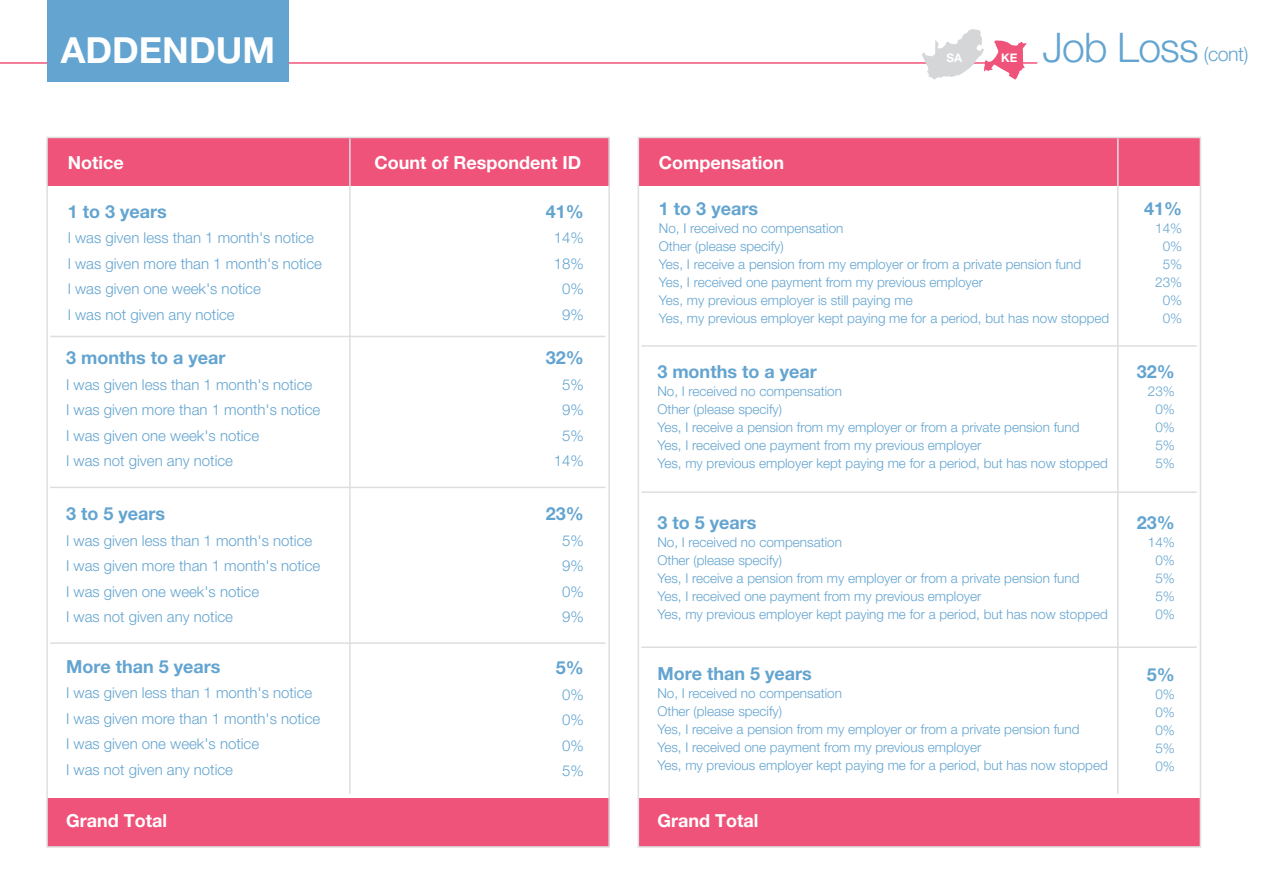
<style>
.page{position:relative;width:1263px;height:893px;background:#fff}
.page>*{position:absolute;margin:0;border:0;box-sizing:border-box;transform-origin:0 0}
.t1{font:300 40.8px "Helvetica Neue LT Pro";letter-spacing:-.02em;color:#63a4d0}
.t2{font:700 36px "Helvetica Neue LT Pro";color:#fff}
.t3{font:700 18px "Helvetica Neue LT Pro";color:#63a4d0}
.t4{font:700 18px "Helvetica Neue LT Pro";color:#fff}
.t5{font:300 15px/25.5px "Helvetica Neue LT Pro";color:#63a4d0}
.t6{font:300 13.5px/18px "Helvetica Neue LT Pro";color:#63a4d0}
.t7{font:700 11.85px "Helvetica Neue LT Pro";color:#fff}
.s1{font-size:19.5px}
</style>
<div class="page">
<div style="left:47px;top:137px;width:562px;height:49px;background:#f05379"></div>
<div style="left:47px;top:799px;width:562px;height:48px;background:#f05379"></div>
<hr style="left:349px;top:138px;width:2px;height:656px;background:#dddee0">
<hr style="left:50px;top:336px;width:555px;height:1px;background:#dddee0">
<hr style="left:50px;top:487px;width:555px;height:1px;background:#dddee0">
<hr style="left:50px;top:642px;width:555px;height:2px;background:#dddee0">
<div style="left:638px;top:137px;width:562px;height:49px;background:#f05379"></div>
<div style="left:638px;top:799px;width:562px;height:48px;background:#f05379"></div>
<hr style="left:1117px;top:138px;width:1px;height:656px;background:#dddee0">
<hr style="left:641px;top:345px;width:556px;height:2px;background:#dddee0">
<hr style="left:641px;top:491px;width:556px;height:2px;background:#dddee0">
<hr style="left:641px;top:646px;width:556px;height:2px;background:#dddee0">
<hr style="left:0;top:62px;width:1037px;height:2px;background:#f05379">
<div style="left:47px;top:0;width:242px;height:81px;background:#63a4d0"></div>
<svg style="left:922px;top:29px;width:104px;height:51px"></svg>
<h2 class="t2" style="left:61px;top:27px;width:216px">ADDENDUM</h2>
<h3 class="t4" style="left:68px;top:151px;width:57px">Notice</h3>
<h3 class="t3" style="left:68px;top:200px;width:101px">1 to 3 years</h3>
<p class="t5" style="left:68px;top:225px;width:256px">I was given less than 1 month's notice<br>I was given more than 1 month's notice<br>I was given one week's notice<br>I was not given any notice</p>
<h3 class="t3" style="left:66px;top:347px;width:161px">3 months to a year</h3>
<p class="t5" style="left:66px;top:371px;width:256px">I was given less than 1 month's notice<br>I was given more than 1 month's notice<br>I was given one week's notice<br>I was not given any notice</p>
<h3 class="t3" style="left:66px;top:502px;width:101px">3 to 5 years</h3>
<p class="t5" style="left:66px;top:527px;width:256px">I was given less than 1 month's notice<br>I was given more than 1 month's notice<br>I was given one week's notice<br>I was not given any notice</p>
<h3 class="t3" style="left:66px;top:655px;width:156px">More than 5 years</h3>
<p class="t5" style="left:66px;top:680px;width:256px">I was given less than 1 month's notice<br>I was given more than 1 month's notice<br>I was given one week's notice<br>I was not given any notice</p>
<h3 class="t4" style="left:66px;top:809px;width:102px">Grand Total</h3>
<h3 class="t4" style="left:375px;top:151px;width:208px">Count of Respondent ID</h3>
<h3 class="t3" style="left:546px;top:200px;width:40px">41%</h3>
<p class="t5" style="left:554px;top:225px;width:32px;text-align:center">14%<br>18%<br>0%<br>9%</p>
<h3 class="t3" style="left:546px;top:347px;width:40px">32%</h3>
<p class="t5" style="left:554px;top:371px;width:32px;text-align:center">5%<br>9%<br>5%<br>14%</p>
<h3 class="t3" style="left:546px;top:502px;width:40px">23%</h3>
<p class="t5" style="left:562px;top:527px;width:23px;text-align:justify">5% 9% 0% 9%</p>
<h3 class="t3" style="left:556px;top:657px;width:30px">5%</h3>
<p class="t5" style="left:562px;top:682px;width:23px;text-align:justify">0% 0% 0% 5%</p>
<p class="t7" style="left:946px;top:50px;width:17px">SA</p>
<p class="t7" style="left:1001px;top:50px;width:18px">KE</p>
<h1 class="t1" style="left:1042px;top:23px;width:207px">Job Loss <span class="s1">(cont)</span></h1>
<h3 class="t4" style="left:659px;top:151px;width:127px">Compensation</h3>
<h3 class="t3" style="left:659px;top:197px;width:101px">1 to 3 years</h3>
<p class="t6" style="left:659px;top:219px;width:452px">No, I received no compensation<br>Other (please specify)<br>Yes, I receive a pension from my employer or from a private pension fund<br>Yes, I received one payment from my previous employer<br>Yes, my previous employer is still paying me<br>Yes, my previous employer kept paying me for a period, but has now stopped</p>
<h3 class="t3" style="left:657px;top:360px;width:161px">3 months to a year</h3>
<p class="t6" style="left:657px;top:382px;width:452px">No, I received no compensation<br>Other (please specify)<br>Yes, I receive a pension from my employer or from a private pension fund<br>Yes, I received one payment from my previous employer<br>Yes, my previous employer kept paying me for a period, but has now stopped</p>
<h3 class="t3" style="left:657px;top:511px;width:101px">3 to 5 years</h3>
<p class="t6" style="left:657px;top:533px;width:452px">No, I received no compensation<br>Other (please specify)<br>Yes, I receive a pension from my employer or from a private pension fund<br>Yes, I received one payment from my previous employer<br>Yes, my previous employer kept paying me for a period, but has now stopped</p>
<h3 class="t3" style="left:657px;top:662px;width:156px">More than 5 years</h3>
<p class="t6" style="left:657px;top:683px;width:452px">No, I received no compensation<br>Other (please specify)<br>Yes, I receive a pension from my employer or from a private pension fund<br>Yes, I received one payment from my previous employer<br>Yes, my previous employer kept paying me for a period, but has now stopped</p>
<h3 class="t4" style="left:657px;top:809px;width:102px">Grand Total</h3>
<h3 class="t3" style="left:1144px;top:197px;width:40px">41%</h3>
<p class="t6" style="left:1155px;top:219px;width:29px;text-align:center">14%<br>0%<br>5%<br>23%<br>0%<br>0%</p>
<h3 class="t3" style="left:1137px;top:360px;width:40px">32%</h3>
<p class="t6" style="left:1148px;top:382px;width:29px;text-align:center">23%<br>0%<br>0%<br>5%<br>5%</p>
<h3 class="t3" style="left:1137px;top:511px;width:40px">23%</h3>
<p class="t6" style="left:1148px;top:533px;width:29px;text-align:center">14%<br>0%<br>5%<br>5%<br>0%</p>
<h3 class="t3" style="left:1147px;top:663px;width:30px">5%</h3>
<p class="t6" style="left:1155px;top:685px;width:21px;text-align:justify">0% 0% 0% 5% 0%</p>
</div>
